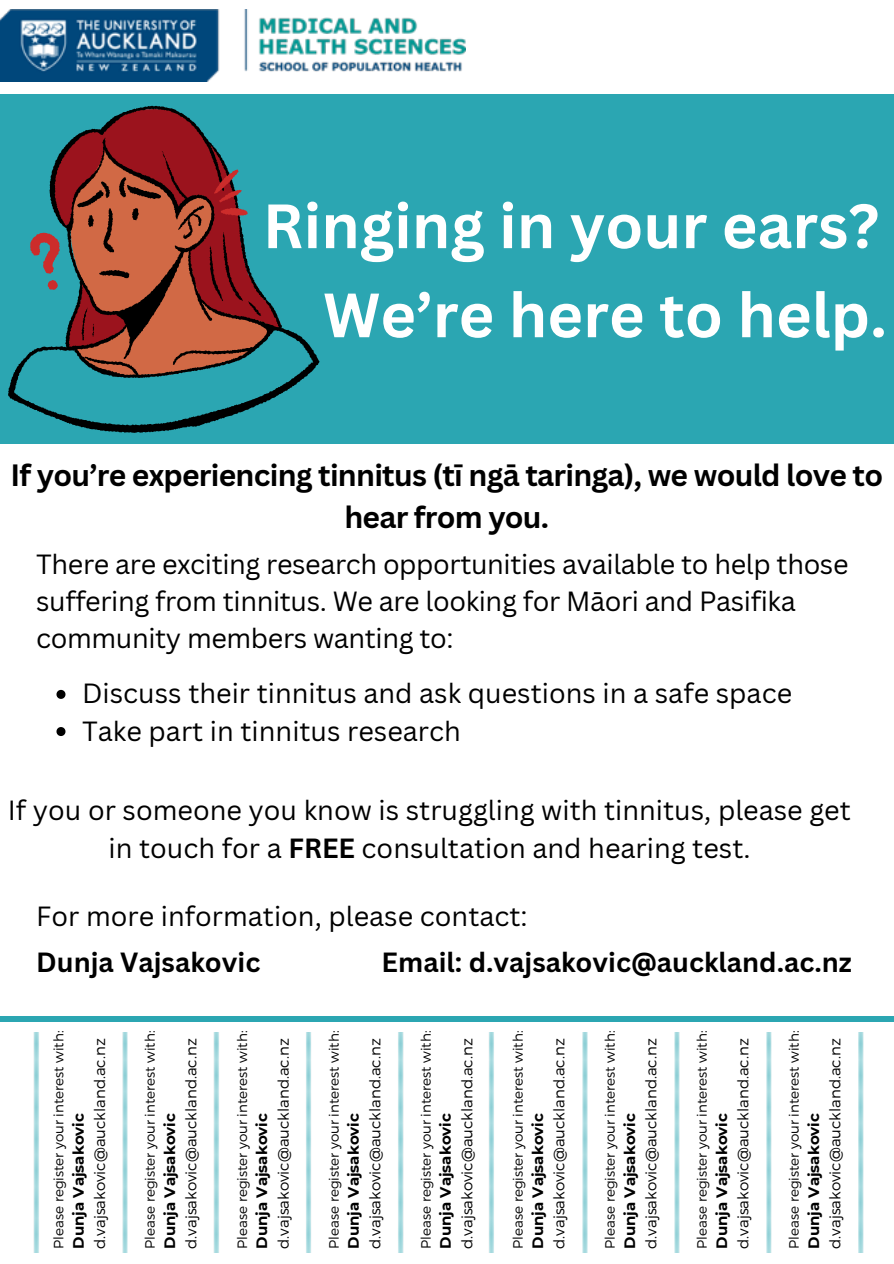
<style>
.page{position:relative;width:894px;height:1264px;background:#fff}
.page>*{position:absolute;margin:0;border:0;box-sizing:border-box;transform-origin:0 0}
.t1{font:700 61.05px "Canva Sans";color:#fff}
.t2{font:700 30px/41.7px "Canva Sans";letter-spacing:-.025em;color:#000;text-align:center}
.t3{font:27px/37.2px "Canva Sans";color:#000}
.t4{font:700 27px "Canva Sans";color:#000}
.t5{font:300 15px "Montserrat";color:#000}
.t6{font:700 15px "Montserrat";color:#000}
.t7{font:300 13.5px "Montserrat";color:#000}
.s1{font-weight:700}
</style>
<div class="page">
<img style="left:0;top:9px;width:465px;height:72px">
<div style="left:0;top:95px;width:893px;height:349px;background:#2ba6b2"></div>
<svg style="left:8px;top:106px;width:311px;height:327px"></svg>
<svg style="left:30px;top:169px;width:217px;height:121px;background:#8f4d41"></svg>
<svg style="left:56px;top:690px;width:9px;height:9px"></svg>
<svg style="left:56px;top:727px;width:9px;height:9px"></svg>
<div style="left:0;top:1016px;width:893px;height:5px;background:#2ba6b2"></div>
<svg style="left:306px;top:1032px;width:5px;height:220px"></svg>
<svg style="left:213px;top:1032px;width:6px;height:220px"></svg>
<svg style="left:122px;top:1032px;width:6px;height:220px"></svg>
<svg style="left:33px;top:1032px;width:6px;height:220px"></svg>
<svg style="left:398px;top:1032px;width:6px;height:220px"></svg>
<svg style="left:489px;top:1032px;width:5px;height:220px"></svg>
<svg style="left:582px;top:1032px;width:6px;height:220px"></svg>
<svg style="left:674px;top:1032px;width:6px;height:220px"></svg>
<svg style="left:766px;top:1032px;width:6px;height:220px"></svg>
<svg style="left:858px;top:1032px;width:6px;height:220px"></svg>
<p class="t1" style="left:263px;top:183px;width:618px">Ringing in your ears?</p>
<p class="t1" style="left:323px;top:272px;width:565px">We’re here to help.</p>
<h1 class="t2" style="left:10px;top:453px;width:873px">If you’re experiencing tinnitus (tī ngā taringa), we would love to hear from you.</h1>
<h1 class="t3" style="left:36px;top:544px;width:813px">There are exciting research opportunities available to help those suffering from tinnitus. We are looking for Māori and Pasifika community members wanting to:</h1>
<p class="t3" style="left:82px;top:674px;width:711px">Discuss their tinnitus and ask questions in a safe space</p>
<p class="t3" style="left:82px;top:711px;width:380px">Take part in tinnitus research</p>
<h2 class="t3" style="left:8px;top:791px;width:844px;text-align:center">If you or someone you know is struggling with tinnitus, please get in touch for a <span class="s1">FREE</span> consultation and hearing test.</h2>
<h4 class="t3" style="left:36px;top:897px;width:493px">For more information, please contact:</h4>
<h4 class="t4" style="left:36px;top:942px;width:225px">Dunja Vajsakovic</h4>
<h4 class="t4" style="left:381px;top:942px;width:471px">Email: d.vajsakovic@auckland.ac.nz</h4>
<h4 class="t7" style="left:50px;top:1248px;width:219px;rotate:-90deg">Please register your interest with:</h4>
<p class="t5" style="left:90px;top:1248px;width:212px;rotate:-90deg">d.vajsakovic@auckland.ac.nz</p>
<p class="t7" style="left:509px;top:1248px;width:219px;rotate:-90deg">Please register your interest with:</p>
<p class="t7" style="left:141px;top:1248px;width:219px;rotate:-90deg">Please register your interest with:</p>
<p class="t5" style="left:181px;top:1248px;width:212px;rotate:-90deg">d.vajsakovic@auckland.ac.nz</p>
<p class="t7" style="left:233px;top:1248px;width:219px;rotate:-90deg">Please register your interest with:</p>
<p class="t5" style="left:273px;top:1248px;width:212px;rotate:-90deg">d.vajsakovic@auckland.ac.nz</p>
<p class="t7" style="left:325px;top:1248px;width:219px;rotate:-90deg">Please register your interest with:</p>
<p class="t5" style="left:365px;top:1248px;width:212px;rotate:-90deg">d.vajsakovic@auckland.ac.nz</p>
<p class="t7" style="left:417px;top:1248px;width:219px;rotate:-90deg">Please register your interest with:</p>
<p class="t5" style="left:457px;top:1248px;width:212px;rotate:-90deg">d.vajsakovic@auckland.ac.nz</p>
<p class="t7" style="left:601px;top:1248px;width:219px;rotate:-90deg">Please register your interest with:</p>
<p class="t5" style="left:641px;top:1248px;width:212px;rotate:-90deg">d.vajsakovic@auckland.ac.nz</p>
<p class="t7" style="left:785px;top:1248px;width:219px;rotate:-90deg">Please register your interest with:</p>
<p class="t7" style="left:693px;top:1248px;width:219px;rotate:-90deg">Please register your interest with:</p>
<p class="t5" style="left:549px;top:1248px;width:212px;rotate:-90deg">d.vajsakovic@auckland.ac.nz</p>
<p class="t5" style="left:733px;top:1248px;width:212px;rotate:-90deg">d.vajsakovic@auckland.ac.nz</p>
<p class="t5" style="left:825px;top:1248px;width:212px;rotate:-90deg">d.vajsakovic@auckland.ac.nz</p>
<h3 class="t6" style="left:69px;top:1248px;width:137px;rotate:-90deg">Dunja Vajsakovic</h3>
<p class="t6" style="left:161px;top:1248px;width:137px;rotate:-90deg">Dunja Vajsakovic</p>
<p class="t6" style="left:253px;top:1248px;width:137px;rotate:-90deg">Dunja Vajsakovic</p>
<p class="t6" style="left:344px;top:1248px;width:137px;rotate:-90deg">Dunja Vajsakovic</p>
<p class="t6" style="left:436px;top:1248px;width:137px;rotate:-90deg">Dunja Vajsakovic</p>
<p class="t6" style="left:528px;top:1248px;width:137px;rotate:-90deg">Dunja Vajsakovic</p>
<p class="t6" style="left:620px;top:1248px;width:137px;rotate:-90deg">Dunja Vajsakovic</p>
<p class="t6" style="left:712px;top:1248px;width:137px;rotate:-90deg">Dunja Vajsakovic</p>
<p class="t6" style="left:804px;top:1248px;width:137px;rotate:-90deg">Dunja Vajsakovic</p>
</div>
